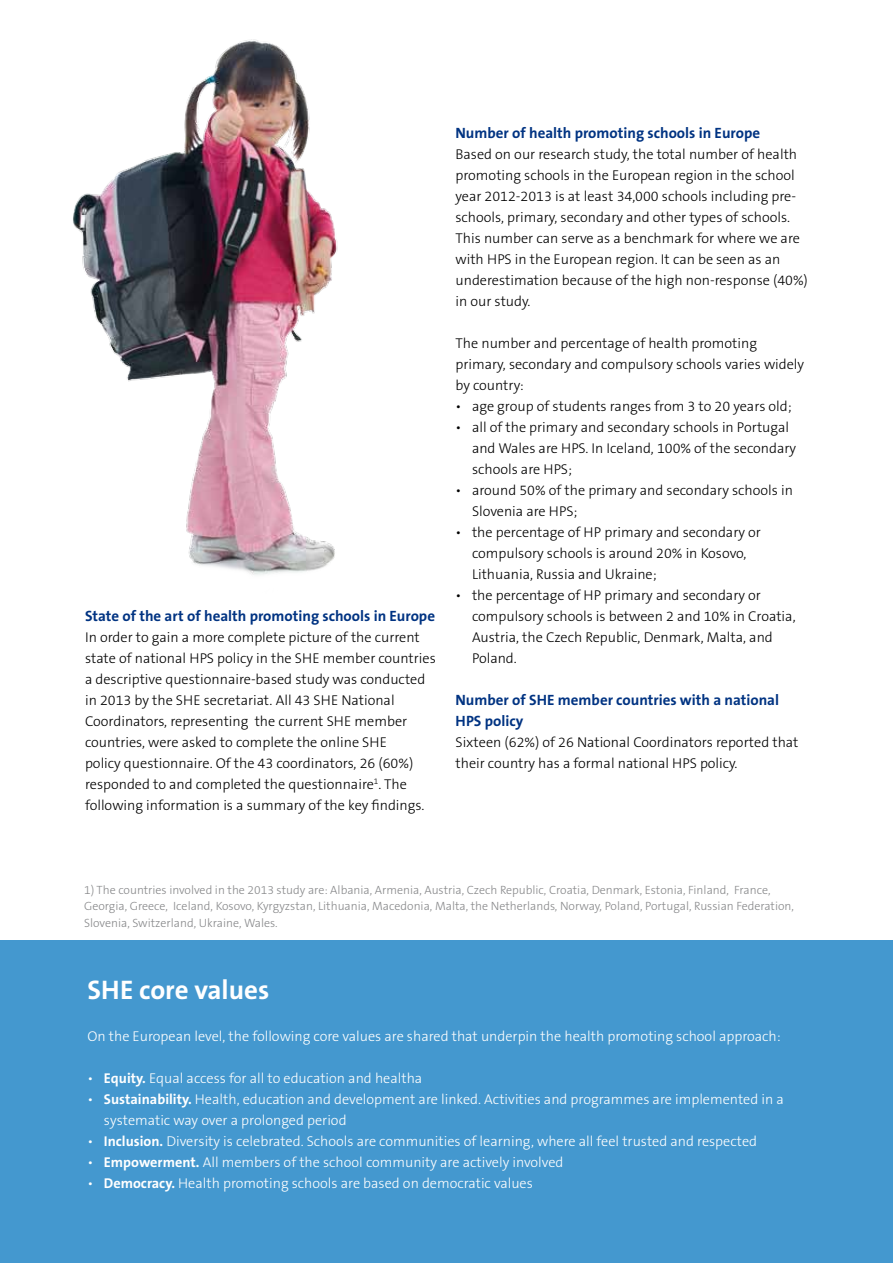
<style>
.page{position:relative;width:893px;height:1263px;background:#fff}
.page>*{position:absolute;margin:0;border:0;box-sizing:border-box;transform-origin:0 0}
.t1{font:700 27px "The Sans B7";color:#fff}
.t2{font:700 15px/21px "The Sans B7";color:#003382}
.t3{font:300 14.25px/21px "The Sans B3";color:#000}
.t4{font:300 14.25px/21px "The Sans B3";color:#fff}
.t5{font:300 12px/16.5px "The Sans B3";color:#87888a}
.s1{font-family:"The Sans B7";font-weight:700}
</style>
<div class="page">
<div style="left:0;top:941px;width:893px;height:322px;background:#4498cf"></div>
<img style="left:73px;top:39px;width:265px;height:536px">
<p class="t2" style="left:85px;top:606px;width:352px">State of the art of health promoting schools in Europe</p>
<p class="t3" style="left:85px;top:627px;width:352px">In order to gain a more complete picture of the current state of national HPS policy in the SHE member countries a descriptive questionnaire-based study was conducted in 2013 by the SHE secretariat. All 43 SHE National Coordinators, representing the current SHE member countries, were asked to complete the online SHE<br>policy questionnaire. Of the 43 coordinators, 26 (60%) responded to and completed the questionnaire<sup>1</sup>. The following information is a summary of the key findings.</p>
<p class="t2" style="left:455px;top:123px;width:306px">Number of health promoting schools in Europe</p>
<p class="t3" style="left:455px;top:144px;width:354px">Based on our research study, the total number of health promoting schools in the European region in the school year 2012-2013 is at least 34,000 schools including pre&shy;schools, primary, secondary and other types of schools.<br>This number can serve as a benchmark for where we are with HPS in the European region. It can be seen as an underestimation because of the high non-response (40%) in our study.</p>
<p class="t3" style="left:455px;top:333px;width:350px">The number and percentage of health promoting primary, secondary and compulsory schools varies widely by country:</p>
<p class="t3" style="left:455px;top:396px;width:338px">• age group of students ranges from 3 to 20 years old;</p>
<p class="t3" style="left:472px;top:417px;width:326px;text-indent:-17px">• all of the primary and secondary schools in Portugal and Wales are HPS. In Iceland, 100% of the secondary schools are HPS;</p>
<p class="t3" style="left:472px;top:480px;width:322px;text-indent:-17px">• around 50% of the primary and secondary schools in<br>Slovenia are HPS;</p>
<p class="t3" style="left:472px;top:522px;width:290px;text-indent:-17px">• the percentage of HP primary and secondary or compulsory schools is around 20% in Kosovo,<br>Lithuania, Russia and Ukraine;</p>
<p class="t3" style="left:472px;top:585px;width:325px;text-indent:-17px">• the percentage of HP primary and secondary or compulsory schools is between 2 and 10% in Croatia, Austria, the Czech Republic, Denmark, Malta, and Poland.</p>
<p class="t2" style="left:455px;top:690px;width:325px">Number of SHE member countries with a national<br>HPS policy</p>
<p class="t3" style="left:455px;top:732px;width:344px">Sixteen (62%) of 26 National Coordinators reported that their country has a formal national HPS policy.</p>
<p class="t5" style="left:84px;top:881px;width:711px">1) The countries involved in the 2013 study are: Albania, Armenia, Austria, Czech Republic, Croatia, Denmark, Estonia, Finland, France,<br>Georgia, Greece, Iceland, Kosovo, Kyrgyzstan, Lithuania, Macedonia, Malta, the Netherlands, Norway, Poland, Portugal, Russian Federation,<br>Slovenia, Switzerland, Ukraine, Wales.</p>
<h1 class="t1" style="left:87px;top:973px;width:183px">SHE core values</h1>
<p class="t4" style="left:87px;top:1026px;width:695px">On the European level, the following core values are shared that underpin the health promoting school approach:</p>
<p class="t4" style="left:87px;top:1068px;width:336px">• <span class="s1">Equity.</span> Equal access for all to education and healtha</p>
<p class="t4" style="left:104px;top:1089px;width:681px;text-indent:-17px">• <span class="s1">Sustainability.</span> Health, education and development are linked. Activities and programmes are implemented in a systematic way over a prolonged period</p>
<p class="t4" style="left:87px;top:1131px;width:671px">• <span class="s1">Inclusion.</span> Diversity is celebrated. Schools are communities of learning, where all feel trusted and respected</p>
<p class="t4" style="left:87px;top:1152px;width:478px">• <span class="s1">Empowerment.</span> All members of the school community are actively involved</p>
<p class="t4" style="left:87px;top:1173px;width:447px">• <span class="s1">Democracy.</span> Health promoting schools are based on democratic values</p>
</div>
